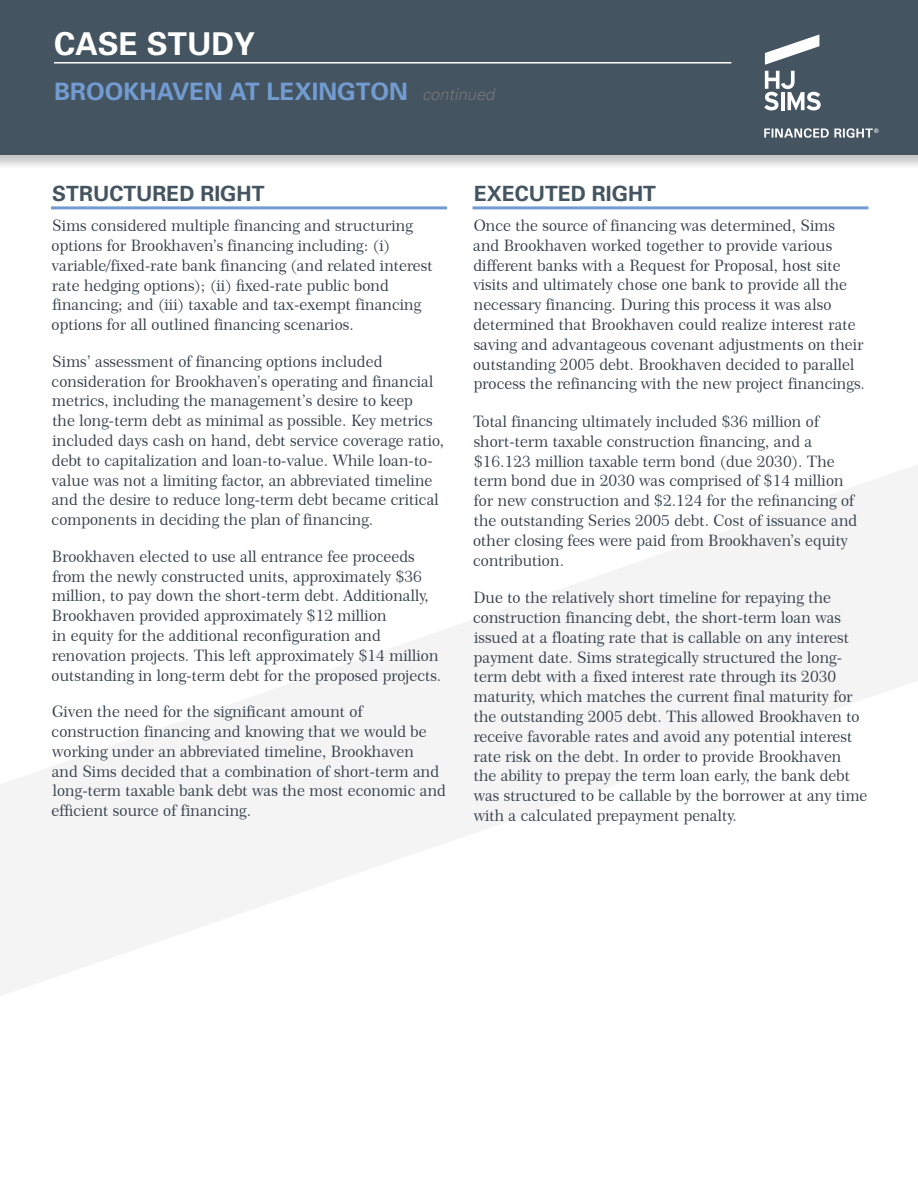
<style>
.page{position:relative;width:918px;height:1188px;background:#fff}
.page>*{position:absolute;margin:0;border:0;box-sizing:border-box;transform-origin:0 0}
.t1{font:700 31.5px "Univers";color:#fff}
.t2{font:700 24px "Univers";color:#729cd1}
.Sub_Spacing{font:700 21px "Univers";color:#445460}
.Body_Copy{font:700 21px "Univers";color:#445460}
.Sub_Spacing-2{font:15.75px/19.8px "Century 751 BT Roman B";color:#313e48}
.Body_Copy-2{font:15.75px/19.8px "Century 751 BT Roman B";color:#313e48}
.s1{font-weight:300;font-style:italic;font-size:16.5px;color:#77777a}
</style>
<div class="page">
<div style="left:0;top:0;width:918px;height:170px;background:#231f20;opacity:.25"></div>
<div style="left:0;top:0;width:918px;height:155px;background:#445460"></div>
<hr style="left:54px;top:62px;width:677px;height:2px;background:#fff">
<svg style="left:765px;top:34px;width:54px;height:31px"></svg>
<svg style="left:764px;top:71px;width:57px;height:40px"></svg>
<svg style="left:764px;top:128px;width:114px;height:10px"></svg>
<svg style="left:0;top:465px;width:918px;height:531px"></svg>
<hr style="left:51px;top:206px;width:396px;height:3px;background:#729cd1">
<hr style="left:472px;top:206px;width:396px;height:3px;background:#729cd1">
<h1 class="t1" style="left:54px;top:25px;width:203px">CASE STUDY</h1>
<p class="t2" style="left:54px;top:77px;width:442px">BROOKHAVEN AT LEXINGTON <span class="s1">continued</span></p>
<p class="Sub_Spacing" style="left:52px;top:181px;width:214px">STRUCTURED RIGHT</p>
<p class="Body_Copy-2" style="left:52px;top:215px;width:383px">Sims considered multiple financing and structuring options for Brookhaven’s financing including: (i) variable/fixed-rate bank financing (and related interest rate hedging options); (ii) fixed-rate public bond financing; and (iii) taxable and tax-exempt financing options for all outlined financing scenarios.</p>
<p class="Body_Copy-2" style="left:52px;top:351px;width:394px">Sims’ assessment of financing options included consideration for Brookhaven’s operating and financial metrics, including the management’s desire to keep<br>the long-term debt as minimal as possible. Key metrics included days cash on hand, debt service coverage ratio, debt to capitalization and loan-to-value. While loan-to&shy;value was not a limiting factor, an abbreviated timeline and the desire to reduce long-term debt became critical components in deciding the plan of financing.</p>
<p class="Body_Copy-2" style="left:52px;top:546px;width:391px">Brookhaven elected to use all entrance fee proceeds from the newly constructed units, approximately $36 million, to pay down the short-term debt. Additionally, Brookhaven provided approximately $12 million<br>in equity for the additional reconfiguration and renovation projects. This left approximately $14 million outstanding in long-term debt for the proposed projects.</p>
<p class="Body_Copy-2" style="left:52px;top:701px;width:396px">Given the need for the significant amount of construction financing and knowing that we would be working under an abbreviated timeline, Brookhaven<br>and Sims decided that a combination of short-term and long-term taxable bank debt was the most economic and efficient source of financing.</p>
<p class="Body_Copy" style="left:474px;top:181px;width:184px">EXECUTED RIGHT</p>
<p class="Sub_Spacing-2" style="left:473px;top:215px;width:393px">Once the source of financing was determined, Sims<br>and Brookhaven worked together to provide various different banks with a Request for Proposal, host site visits and ultimately chose one bank to provide all the necessary financing. During this process it was also determined that Brookhaven could realize interest rate saving and advantageous covenant adjustments on their outstanding 2005 debt. Brookhaven decided to parallel process the refinancing with the new project financings.</p>
<p class="Sub_Spacing-2" style="left:473px;top:411px;width:386px">Total financing ultimately included $36 million of short-term taxable construction financing, and a $16.123 million taxable term bond (due 2030). The term bond due in 2030 was comprised of $14 million for new construction and $2.124 for the refinancing of the outstanding Series 2005 debt. Cost of issuance and other closing fees were paid from Brookhaven’s equity contribution.</p>
<p class="Sub_Spacing-2" style="left:473px;top:588px;width:396px">Due to the relatively short timeline for repaying the construction financing debt, the short-term loan was issued at a floating rate that is callable on any interest payment date. Sims strategically structured the long&shy;term debt with a fixed interest rate through its 2030 maturity, which matches the current final maturity for the outstanding 2005 debt. This allowed Brookhaven to receive favorable rates and avoid any potential interest rate risk on the debt. In order to provide Brookhaven<br>the ability to prepay the term loan early, the bank debt was structured to be callable by the borrower at any time with a calculated prepayment penalty.</p>
</div>
